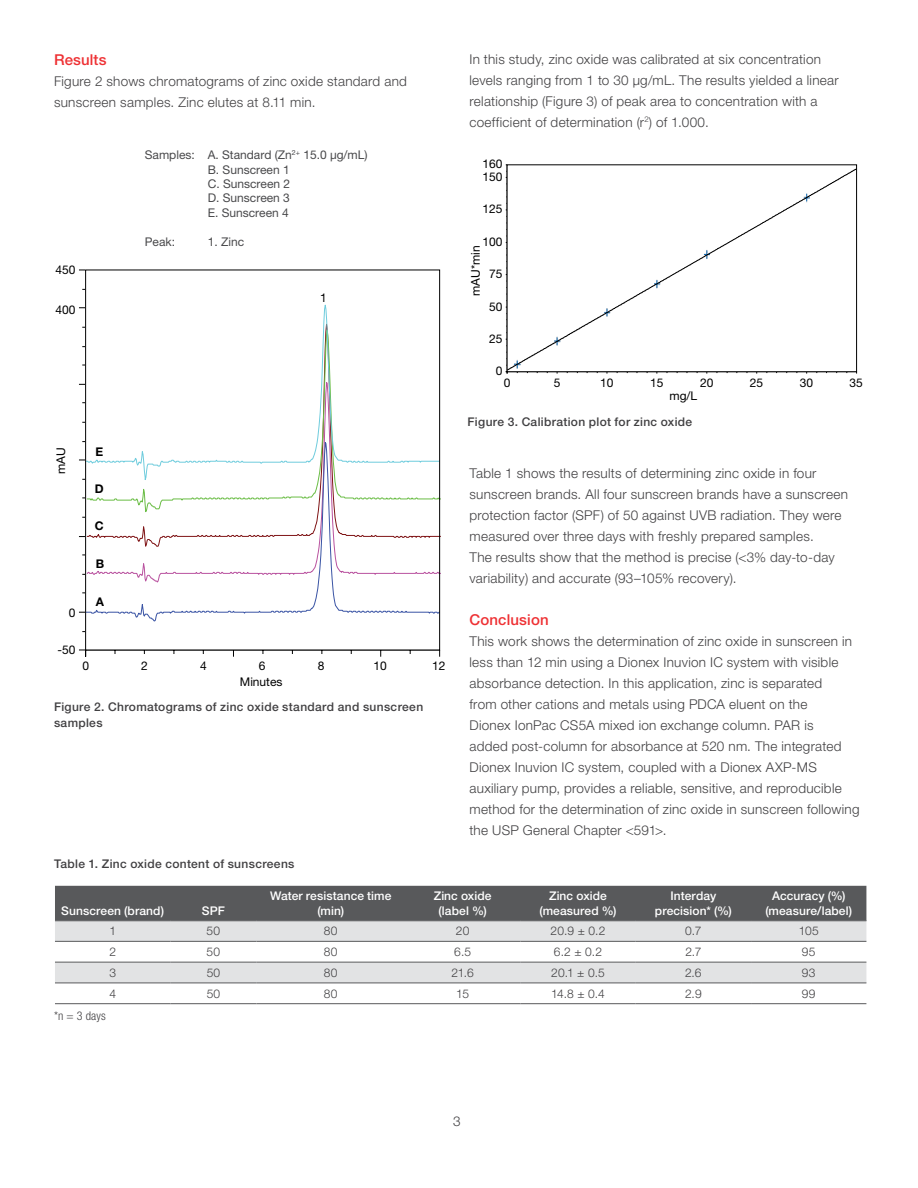
<style>
.page{position:relative;width:918px;height:1188px;background:#fff}
.page>*{position:absolute;margin:0;border:0;box-sizing:border-box;transform-origin:0 0}
.t1{font:500 15px "Helvetica Neue LTW1 G";letter-spacing:.01em;color:#ee3134}
.t2{font:300 13.5px/21px "Helvetica Neue LTW1 G";letter-spacing:.02em;color:#414042}
.t3{font:500 12px/15.8px "Helvetica Neue LTW1 G";letter-spacing:.03em;color:#414042}
.t4{font:500 12px/14.4px "Helvetica Neue LTW1 G";letter-spacing:.01em;color:#fff;text-align:center}
.t5{font:12px/14.4px "Helvetica Neue LTW1 G";color:#49494b}
.t6{font:300 12px "Helvetica Neue LTW1 G";letter-spacing:.015em;color:#414042}
.t7{font:12px "Helvetica Neue LTW1 G";color:#000}
.t8{font:300 condensed 12px "Helvetica Neue LTW1 G";color:#414042}
.t9{font:700 12px "Helvetica Neue LTW1 G";color:#000}
</style>
<div class="page">
<hr style="left:86px;top:650px;width:354px;height:1px;background:#000">
<svg style="left:79px;top:650px;width:7px;height:7px"></svg>
<svg style="left:317px;top:304px;width:16px;height:136px"></svg>
<svg style="left:87px;top:440px;width:351px;height:182px"></svg>
<div style="left:85px;top:270px;width:355px;height:380px;border:1px solid #000"></div>
<div style="left:55px;top:886px;width:811px;height:35px;background:#58595b"></div>
<div style="left:55px;top:922px;width:811px;height:19px;background:#e2e3e4"></div>
<svg style="left:55px;top:961px;width:811px;height:22px;background:#dcddde"></svg>
<hr style="left:55px;top:921px;width:115px;height:1px;background:#58595b">
<hr style="left:170px;top:921px;width:86px;height:1px;background:#58595b">
<hr style="left:256px;top:921px;width:149px;height:1px;background:#58595b">
<hr style="left:405px;top:921px;width:115px;height:1px;background:#58595b">
<hr style="left:520px;top:921px;width:116px;height:1px;background:#58595b">
<hr style="left:636px;top:921px;width:115px;height:1px;background:#58595b">
<hr style="left:751px;top:921px;width:115px;height:1px;background:#58595b">
<hr style="left:55px;top:941px;width:115px;height:1px;background:#58595b">
<hr style="left:170px;top:941px;width:86px;height:1px;background:#58595b">
<hr style="left:256px;top:941px;width:149px;height:1px;background:#58595b">
<hr style="left:405px;top:941px;width:115px;height:1px;background:#58595b">
<hr style="left:520px;top:941px;width:116px;height:1px;background:#58595b">
<hr style="left:636px;top:941px;width:115px;height:1px;background:#58595b">
<hr style="left:751px;top:941px;width:115px;height:1px;background:#58595b">
<hr style="left:55px;top:962px;width:115px;height:1px;background:#58595b">
<hr style="left:170px;top:962px;width:86px;height:1px;background:#58595b">
<hr style="left:256px;top:962px;width:149px;height:1px;background:#58595b">
<hr style="left:405px;top:962px;width:115px;height:1px;background:#58595b">
<hr style="left:520px;top:962px;width:116px;height:1px;background:#58595b">
<hr style="left:636px;top:962px;width:115px;height:1px;background:#58595b">
<hr style="left:751px;top:962px;width:115px;height:1px;background:#58595b">
<hr style="left:55px;top:983px;width:115px;height:1px;background:#58595b">
<hr style="left:170px;top:983px;width:86px;height:1px;background:#58595b">
<hr style="left:256px;top:983px;width:149px;height:1px;background:#58595b">
<hr style="left:405px;top:983px;width:115px;height:1px;background:#58595b">
<hr style="left:520px;top:983px;width:116px;height:1px;background:#58595b">
<hr style="left:636px;top:983px;width:115px;height:1px;background:#58595b">
<hr style="left:751px;top:983px;width:115px;height:1px;background:#58595b">
<hr style="left:55px;top:1003px;width:115px;height:1px;background:#58595b">
<hr style="left:170px;top:1003px;width:86px;height:1px;background:#58595b">
<hr style="left:256px;top:1003px;width:149px;height:1px;background:#58595b">
<hr style="left:405px;top:1003px;width:115px;height:1px;background:#58595b">
<hr style="left:520px;top:1003px;width:116px;height:1px;background:#58595b">
<hr style="left:636px;top:1003px;width:115px;height:1px;background:#58595b">
<hr style="left:751px;top:1003px;width:115px;height:1px;background:#58595b">
<svg style="left:505px;top:164px;width:3px;height:210px"></svg>
<svg style="left:506px;top:168px;width:349px;height:203px"></svg>
<div style="left:507px;top:164px;width:350px;height:208px;border:1px solid #000"></div>
<p class="t1" style="left:54px;top:50px;width:54px">Results</p>
<p class="t2" style="left:54px;top:70px;width:355px">Figure 2 shows chromatograms of zinc oxide standard and sunscreen samples. Zinc elutes at 8.11 min.</p>
<p class="t7" style="left:55px;top:263px;width:22px">450</p>
<p class="t7" style="left:55px;top:302px;width:22px">400</p>
<p class="t5" style="left:208px;top:148px;width:161px;text-indent:-63px">Samples: A. Standard (Zn<sup>2+</sup> 15.0 µg/mL)<br>B. Sunscreen 1<br>C. Sunscreen 2<br>D. Sunscreen 3<br>E. Sunscreen 4</p>
<p class="t5" style="left:145px;top:234px;width:32px">Peak:</p>
<p class="t5" style="left:208px;top:234px;width:38px">1. Zinc</p>
<p class="t7" style="left:320px;top:291px;width:8px">1</p>
<p class="t7" style="left:53px;top:474px;width:28px;rotate:-90deg">mAU</p>
<p class="t7" style="left:69px;top:606px;width:8px">0</p>
<p class="t7" style="left:57px;top:643px;width:20px">-50</p>
<p class="t9" style="left:96px;top:444px;width:9px">E</p>
<p class="t9" style="left:95px;top:481px;width:10px">D</p>
<p class="t9" style="left:95px;top:518px;width:10px">C</p>
<p class="t9" style="left:96px;top:556px;width:10px">B</p>
<p class="t9" style="left:96px;top:594px;width:10px">A</p>
<p class="t7" style="left:82px;top:658px;width:8px">0</p>
<p class="t7" style="left:141px;top:658px;width:8px">2</p>
<p class="t7" style="left:318px;top:658px;width:8px">8</p>
<p class="t7" style="left:432px;top:658px;width:15px">12</p>
<p class="t7" style="left:240px;top:674px;width:44px">Minutes</p>
<p class="t7" style="left:200px;top:658px;width:8px">4</p>
<p class="t7" style="left:259px;top:658px;width:8px">6</p>
<p class="t7" style="left:373px;top:658px;width:15px">10</p>
<p class="t3" style="left:54px;top:699px;width:371px">Figure 2. Chromatograms of zinc oxide standard and sunscreen samples</p>
<p class="t2" style="left:470px;top:48px;width:371px">In this study, zinc oxide was calibrated at six concentration levels ranging from 1 to 30 µg/mL. The results yielded a linear relationship (Figure 3) of peak area to concentration with a coefficient of determination (r<sup>2</sup>) of 1.000.</p>
<p class="t7" style="left:482px;top:156px;width:22px">160</p>
<p class="t7" style="left:482px;top:169px;width:22px">150</p>
<p class="t7" style="left:482px;top:202px;width:22px">125</p>
<p class="t7" style="left:482px;top:234px;width:22px">100</p>
<p class="t7" style="left:468px;top:296px;width:52px;rotate:-90deg">mAU*min</p>
<p class="t7" style="left:489px;top:267px;width:15px">75</p>
<p class="t7" style="left:489px;top:299px;width:15px">50</p>
<p class="t7" style="left:489px;top:331px;width:15px">25</p>
<p class="t7" style="left:496px;top:364px;width:8px">0</p>
<p class="t7" style="left:504px;top:375px;width:8px">0</p>
<p class="t7" style="left:554px;top:375px;width:8px">5</p>
<p class="t7" style="left:600px;top:375px;width:15px">10</p>
<p class="t7" style="left:650px;top:375px;width:15px">15</p>
<p class="t7" style="left:700px;top:375px;width:15px">20</p>
<p class="t7" style="left:750px;top:375px;width:15px">25</p>
<p class="t7" style="left:800px;top:375px;width:15px">30</p>
<p class="t7" style="left:850px;top:375px;width:15px">35</p>
<p class="t7" style="left:670px;top:388px;width:29px">mg/L</p>
<p class="t3" style="left:468px;top:413px;width:226px">Figure 3. Calibration plot for zinc oxide</p>
<p class="t2" style="left:470px;top:463px;width:380px">Table 1 shows the results of determining zinc oxide in four sunscreen brands. All four sunscreen brands have a sunscreen protection factor (SPF) of 50 against UVB radiation. They were measured over three days with freshly prepared samples.<br>The results show that the method is precise (&lt;3% day-to-day variability) and accurate (93–105% recovery).</p>
<p class="t1" style="left:470px;top:611px;width:81px">Conclusion</p>
<p class="t2" style="left:470px;top:631px;width:392px">This work shows the determination of zinc oxide in sunscreen in less than 12 min using a Dionex Inuvion IC system with visible absorbance detection. In this application, zinc is separated<br>from other cations and metals using PDCA eluent on the<br>Dionex IonPac CS5A mixed ion exchange column. PAR is<br>added post-column for absorbance at 520 nm. The integrated Dionex Inuvion IC system, coupled with a Dionex AXP-MS auxiliary pump, provides a reliable, sensitive, and reproducible method for the determination of zinc oxide in sunscreen following the USP General Chapter &lt;591&gt;.</p>
<p class="t3" style="left:54px;top:856px;width:242px">Table 1. Zinc oxide content of sunscreens</p>
<p class="t4" style="left:61px;top:903px;width:104px">Sunscreen (brand)</p>
<p class="t4" style="left:202px;top:903px;width:24px">SPF</p>
<p class="t4" style="left:270px;top:889px;width:123px">Water resistance time (min)</p>
<p class="t4" style="left:434px;top:889px;width:59px">Zinc oxide (label %)</p>
<p class="t4" style="left:540px;top:889px;width:79px">Zinc oxide (measured %)</p>
<p class="t4" style="left:655px;top:889px;width:78px">Interday precision* (%)</p>
<p class="t4" style="left:765px;top:889px;width:88px">Accuracy (%) (measure/label)</p>
<p class="t6" style="left:109px;top:924px;width:8px">1</p>
<p class="t6" style="left:207px;top:924px;width:15px">50</p>
<p class="t6" style="left:324px;top:924px;width:15px">80</p>
<p class="t6" style="left:456px;top:924px;width:15px">20</p>
<p class="t6" style="left:551px;top:924px;width:56px">20.9 ± 0.2</p>
<p class="t6" style="left:685px;top:924px;width:18px">0.7</p>
<p class="t6" style="left:799px;top:924px;width:21px">105</p>
<p class="t6" style="left:109px;top:944px;width:8px">2</p>
<p class="t6" style="left:207px;top:944px;width:15px">50</p>
<p class="t6" style="left:324px;top:944px;width:15px">80</p>
<p class="t6" style="left:454px;top:944px;width:18px">6.5</p>
<p class="t6" style="left:554px;top:944px;width:50px">6.2 ± 0.2</p>
<p class="t6" style="left:685px;top:944px;width:18px">2.7</p>
<p class="t6" style="left:802px;top:944px;width:15px">95</p>
<p class="t6" style="left:109px;top:965px;width:8px">3</p>
<p class="t6" style="left:207px;top:965px;width:15px">50</p>
<p class="t6" style="left:324px;top:965px;width:15px">80</p>
<p class="t6" style="left:451px;top:965px;width:24px">21.6</p>
<p class="t6" style="left:551px;top:965px;width:55px">20.1 ± 0.5</p>
<p class="t6" style="left:685px;top:965px;width:18px">2.6</p>
<p class="t6" style="left:802px;top:965px;width:15px">93</p>
<p class="t6" style="left:109px;top:986px;width:8px">4</p>
<p class="t6" style="left:207px;top:986px;width:15px">50</p>
<p class="t6" style="left:324px;top:986px;width:15px">80</p>
<p class="t6" style="left:456px;top:986px;width:14px">15</p>
<p class="t6" style="left:551px;top:986px;width:55px">14.8 ± 0.4</p>
<p class="t6" style="left:685px;top:986px;width:18px">2.9</p>
<p class="t6" style="left:802px;top:986px;width:15px">99</p>
<p class="t8" style="left:54px;top:1009px;width:53px">*n = 3 days</p>
<p class="t2" style="left:453px;top:1110px;width:9px">3</p>
</div>
